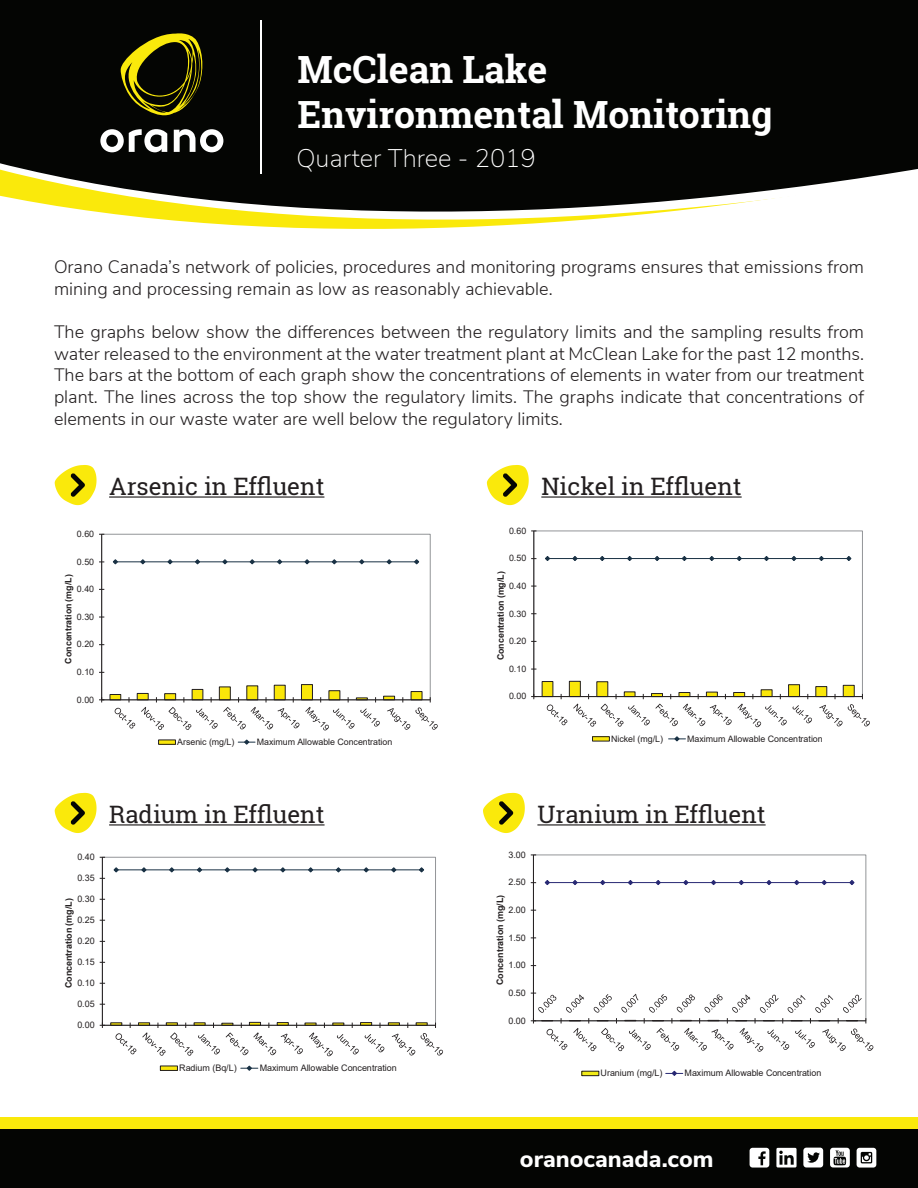
<style>
.page{position:relative;width:918px;height:1188px;background:#fff}
.page>*{position:absolute;margin:0;border:0;box-sizing:border-box;transform-origin:0 0}
.t1{font:700 37.5px/45px "Roboto Slab";color:#fff}
.t2{font:200 25.5px "Nunito Sans";color:#fff}
.t3{font:24px "Roboto Slab";color:#231f20}
.t4{font:800 23.4px "Nunito Sans";color:#fff}
.t5{font:300 18px/21.6px "Nunito Sans";color:#231f20}
.t6{font:700 10.65px "Arial";color:#231f20}
.t7{font:9px "Arial";letter-spacing:-.01em;color:#231f20}
.t8{font:700 9px "Arial";color:#231f20}
.t9{font:8.85px "Arial";letter-spacing:-.01em;color:#231f20}
.t10{font:700 8.85px "Arial";color:#231f20}
</style>
<div class="page">
<hr style="left:109px;top:824px;width:216px;height:2px;background:#231f20">
<hr style="left:101px;top:534px;width:1px;height:166px;background:#231f20">
<hr style="left:115px;top:561px;width:302px;height:1px;background:#193144">
<svg style="left:112px;top:559px;width:6px;height:6px"></svg>
<svg style="left:140px;top:559px;width:6px;height:6px"></svg>
<svg style="left:167px;top:559px;width:6px;height:6px"></svg>
<svg style="left:194px;top:559px;width:7px;height:6px"></svg>
<svg style="left:222px;top:559px;width:6px;height:6px"></svg>
<svg style="left:249px;top:559px;width:6px;height:6px"></svg>
<svg style="left:277px;top:559px;width:6px;height:6px"></svg>
<svg style="left:304px;top:559px;width:6px;height:6px"></svg>
<svg style="left:331px;top:559px;width:6px;height:6px"></svg>
<svg style="left:359px;top:559px;width:6px;height:6px"></svg>
<svg style="left:386px;top:559px;width:6px;height:6px"></svg>
<svg style="left:414px;top:559px;width:6px;height:6px"></svg>
<svg style="left:99px;top:684px;width:339px;height:46px"></svg>
<hr style="left:159px;top:740px;width:16px;height:4px;background:#fae709">
<div style="left:158px;top:739px;width:18px;height:6px;border:1px solid #231f20"></div>
<svg style="left:238px;top:739px;width:17px;height:6px"></svg>
<hr style="left:534px;top:531px;width:1px;height:166px;background:#231f20">
<hr style="left:548px;top:558px;width:301px;height:1px;background:#193144">
<svg style="left:545px;top:556px;width:5px;height:5px"></svg>
<svg style="left:572px;top:556px;width:6px;height:5px"></svg>
<svg style="left:599px;top:556px;width:6px;height:5px"></svg>
<svg style="left:627px;top:556px;width:5px;height:5px"></svg>
<svg style="left:654px;top:556px;width:6px;height:5px"></svg>
<svg style="left:682px;top:556px;width:5px;height:5px"></svg>
<svg style="left:709px;top:556px;width:6px;height:5px"></svg>
<svg style="left:737px;top:556px;width:5px;height:5px"></svg>
<svg style="left:764px;top:556px;width:5px;height:5px"></svg>
<svg style="left:791px;top:556px;width:6px;height:5px"></svg>
<svg style="left:819px;top:556px;width:5px;height:5px"></svg>
<svg style="left:846px;top:556px;width:6px;height:5px"></svg>
<svg style="left:531px;top:680px;width:339px;height:47px"></svg>
<hr style="left:593px;top:737px;width:16px;height:4px;background:#fae709">
<div style="left:592px;top:736px;width:18px;height:6px;border:1px solid #231f20"></div>
<svg style="left:669px;top:736px;width:16px;height:6px"></svg>
<div style="left:102px;top:857px;width:334px;height:169px;border:1px solid #939598"></div>
<div style="left:110px;top:1022px;width:12px;height:4px;border:1px solid #231f20"></div>
<hr style="left:102px;top:857px;width:1px;height:168px;background:#231f20">
<hr style="left:102px;top:1025px;width:334px;height:1px;background:#231f20">
<svg style="left:100px;top:1023px;width:5px;height:5px"></svg>
<hr style="left:116px;top:869px;width:306px;height:1px;background:#193144">
<svg style="left:113px;top:867px;width:6px;height:6px"></svg>
<svg style="left:141px;top:867px;width:6px;height:6px"></svg>
<svg style="left:169px;top:867px;width:6px;height:6px"></svg>
<svg style="left:196px;top:867px;width:7px;height:6px"></svg>
<svg style="left:224px;top:867px;width:6px;height:6px"></svg>
<svg style="left:252px;top:867px;width:6px;height:6px"></svg>
<svg style="left:280px;top:867px;width:6px;height:6px"></svg>
<svg style="left:308px;top:867px;width:6px;height:6px"></svg>
<svg style="left:335px;top:867px;width:6px;height:6px"></svg>
<svg style="left:363px;top:867px;width:6px;height:6px"></svg>
<svg style="left:391px;top:867px;width:6px;height:6px"></svg>
<svg style="left:419px;top:867px;width:5px;height:6px"></svg>
<svg style="left:111px;top:1022px;width:332px;height:34px"></svg>
<hr style="left:160px;top:1066px;width:17px;height:4px;background:#fae709">
<div style="left:160px;top:1066px;width:18px;height:5px;border:1px solid #231f20"></div>
<svg style="left:241px;top:1065px;width:17px;height:6px"></svg>
<hr style="left:533px;top:855px;width:1px;height:166px;background:#231f20">
<hr style="left:547px;top:882px;width:305px;height:1px;background:#272873">
<svg style="left:544px;top:880px;width:6px;height:5px"></svg>
<svg style="left:572px;top:880px;width:6px;height:5px"></svg>
<svg style="left:600px;top:880px;width:6px;height:5px"></svg>
<svg style="left:627px;top:880px;width:6px;height:5px"></svg>
<svg style="left:655px;top:880px;width:6px;height:5px"></svg>
<svg style="left:683px;top:880px;width:6px;height:5px"></svg>
<svg style="left:711px;top:880px;width:6px;height:5px"></svg>
<svg style="left:738px;top:880px;width:6px;height:5px"></svg>
<svg style="left:766px;top:880px;width:6px;height:5px"></svg>
<svg style="left:794px;top:880px;width:6px;height:5px"></svg>
<svg style="left:821px;top:880px;width:6px;height:5px"></svg>
<svg style="left:849px;top:880px;width:6px;height:5px"></svg>
<svg style="left:531px;top:993px;width:342px;height:59px"></svg>
<div style="left:582px;top:1071px;width:17px;height:5px;background:#f2eb17"></div>
<div style="left:581px;top:1071px;width:18px;height:5px;border:1px solid #231f20"></div>
<svg style="left:666px;top:1070px;width:17px;height:6px"></svg>
<svg style="left:0;top:0;width:918px;height:229px;background:#29291e"></svg>
<div style="left:0;top:1118px;width:918px;height:70px;background:#fae90b"></div>
<div style="left:0;top:1130px;width:918px;height:58px;background:#040503"></div>
<svg style="left:830px;top:1148px;width:20px;height:19px"></svg>
<svg style="left:750px;top:1148px;width:19px;height:20px"></svg>
<svg style="left:776px;top:1148px;width:21px;height:19px"></svg>
<svg style="left:803px;top:1148px;width:20px;height:19px"></svg>
<svg style="left:857px;top:1148px;width:19px;height:20px"></svg>
<svg style="left:55px;top:793px;width:42px;height:40px"></svg>
<hr style="left:537px;top:824px;width:229px;height:2px;background:#231f20">
<svg style="left:483px;top:793px;width:42px;height:40px"></svg>
<hr style="left:109px;top:496px;width:215px;height:2px;background:#231f20">
<svg style="left:55px;top:465px;width:42px;height:40px"></svg>
<hr style="left:541px;top:496px;width:201px;height:2px;background:#231f20">
<svg style="left:487px;top:465px;width:42px;height:40px"></svg>
<hr style="left:261px;top:20px;width:1px;height:154px;background:#fff">
<svg style="left:121px;top:32px;width:84px;height:85px;background:#403d04"></svg>
<svg style="left:174px;top:129px;width:49px;height:23px"></svg>
<svg style="left:100px;top:129px;width:67px;height:23px"></svg>
<h1 class="t1" style="left:297px;top:46px;width:477px">McClean Lake<br>Environmental Monitoring</h1>
<h2 class="t2" style="left:296px;top:140px;width:241px">Quarter Three - 2019</h2>
<p class="t5" style="left:54px;top:255px;width:811px">Orano Canada’s network of policies, procedures and monitoring programs ensures that emissions from mining and processing remain as low as reasonably achievable.</p>
<p class="t5" style="left:54px;top:320px;width:812px;text-align:justify">The graphs below show the differences between the regulatory limits and the sampling results from water released to the environment at the water treatment plant at McClean Lake for the past 12 months.<br>The bars at the bottom of each graph show the concentrations of elements in water from our treatment plant. The lines across the top show the regulatory limits. The graphs indicate that concentrations of elements in our waste water are well below the regulatory limits.</p>
<h3 class="t3" style="left:109px;top:470px;width:217px">Arsenic in Effluent</h3>
<h3 class="t3" style="left:541px;top:470px;width:202px">Nickel in Effluent</h3>
<p class="t9" style="left:77px;top:528px;width:19px">0.60</p>
<p class="t9" style="left:509px;top:525px;width:19px">0.60</p>
<p class="t9" style="left:77px;top:555px;width:19px">0.50</p>
<p class="t9" style="left:509px;top:552px;width:19px">0.50</p>
<p class="t10" style="left:62px;top:664px;width:91px;rotate:-90deg">Concentration (mg/L)</p>
<p class="t9" style="left:77px;top:583px;width:19px">0.40</p>
<p class="t9" style="left:77px;top:611px;width:19px">0.30</p>
<p class="t9" style="left:77px;top:638px;width:19px">0.20</p>
<p class="t10" style="left:494px;top:660px;width:91px;rotate:-90deg">Concentration (mg/L)</p>
<p class="t9" style="left:509px;top:580px;width:19px">0.40</p>
<p class="t9" style="left:509px;top:607px;width:19px">0.30</p>
<p class="t9" style="left:509px;top:635px;width:19px">0.20</p>
<p class="t9" style="left:77px;top:666px;width:19px">0.10</p>
<p class="t9" style="left:509px;top:663px;width:19px">0.10</p>
<p class="t9" style="left:77px;top:693px;width:19px">0.00</p>
<p class="t9" style="left:509px;top:690px;width:19px">0.00</p>
<p class="t9" style="left:177px;top:736px;width:59px">Arsenic (mg/L)</p>
<p class="t9" style="left:257px;top:736px;width:137px">Maximum Allowable Concentration</p>
<p class="t9" style="left:611px;top:733px;width:53px">Nickel (mg/L)</p>
<p class="t9" style="left:687px;top:733px;width:137px">Maximum Allowable Concentration</p>
<h3 class="t3" style="left:109px;top:798px;width:217px">Radium in Effluent</h3>
<p class="t6" style="left:209px;top:819px;width:96px">Radium in Effluent</p>
<h3 class="t3" style="left:537px;top:798px;width:230px">Uranium in Effluent</h3>
<p class="t6" style="left:639px;top:816px;width:100px">Uranium in Effluent</p>
<p class="t7" style="left:77px;top:851px;width:19px">0.40</p>
<p class="t7" style="left:509px;top:848px;width:19px">3.00</p>
<p class="t7" style="left:77px;top:872px;width:19px">0.35</p>
<p class="t7" style="left:509px;top:876px;width:19px">2.50</p>
<p class="t7" style="left:77px;top:893px;width:19px">0.30</p>
<p class="t8" style="left:62px;top:988px;width:92px;rotate:-90deg">Concentration (mg/L)</p>
<p class="t7" style="left:77px;top:914px;width:19px">0.25</p>
<p class="t7" style="left:77px;top:935px;width:19px">0.20</p>
<p class="t7" style="left:77px;top:956px;width:19px">0.15</p>
<p class="t7" style="left:77px;top:977px;width:19px">0.10</p>
<p class="t8" style="left:494px;top:985px;width:92px;rotate:-90deg">Concentration (mg/L)</p>
<p class="t7" style="left:509px;top:904px;width:19px">2.00</p>
<p class="t7" style="left:509px;top:931px;width:19px">1.50</p>
<p class="t7" style="left:509px;top:959px;width:19px">1.00</p>
<p class="t7" style="left:509px;top:987px;width:19px">0.50</p>
<p class="t7" style="left:77px;top:998px;width:19px">0.05</p>
<p class="t7" style="left:77px;top:1019px;width:19px">0.00</p>
<p class="t7" style="left:509px;top:1014px;width:19px">0.00</p>
<p class="t7" style="left:179px;top:1062px;width:59px">Radium (Bq/L)</p>
<p class="t7" style="left:260px;top:1062px;width:139px">Maximum Allowable Concentration</p>
<p class="t7" style="left:601px;top:1067px;width:63px">Uranium (mg/L)</p>
<p class="t7" style="left:685px;top:1067px;width:138px">Maximum Allowable Concentration</p>
<p class="t4" style="left:520px;top:1141px;width:195px">oranocanada.com</p>
</div>
